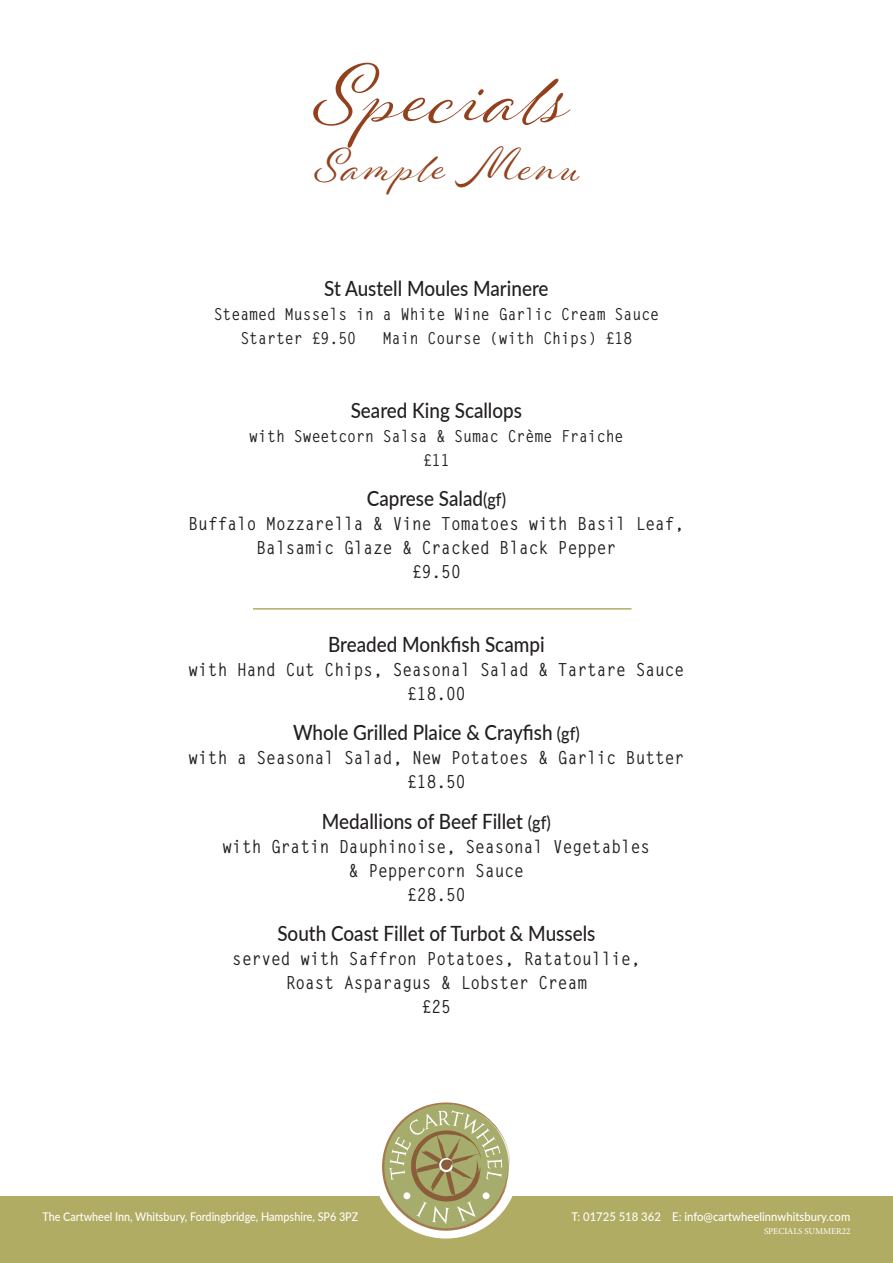
<style>
.page{position:relative;width:893px;height:1263px;background:#fff}
.page>*{position:absolute;margin:0;border:0;box-sizing:border-box;transform-origin:0 0}
.t1{font:81px "Renata";color:#93401c}
.t2{font:45px "Renata";color:#93401c}
.t3{font:500 21px "Lato";color:#231f20;scale:.9 1}
.t4{font:700 18px/24px "Letter Gothic Std";color:#231f20;text-align:center;scale:.9 1}
.t5{font:700 16.5px/24px "Letter Gothic Std";color:#231f20;scale:.9 1}
.t6{font:500 12px "Lato";color:#fff;scale:.9 1}
.t7{font:500 12px "Lato";color:#fff;scale:.94 1}
.t8{font:9px "Minion Pro";color:#fff}
.s1{font-size:18px}
</style>
<div class="page">
<div style="left:0;top:1196px;width:893px;height:67px;background:#b1ac63"></div>
<div style="left:373px;top:1095px;width:146px;height:143px;background:#fff;border-radius:50%"></div>
<svg style="left:382px;top:1102px;width:128px;height:129px"></svg>
<hr style="left:253px;top:608px;width:378px;height:2px;background:#b1ac63">
<h1 class="t1" style="left:315px;top:44px;width:256px">Specials</h1>
<h2 class="t2" style="left:316px;top:138px;width:269px">Sample Menu</h2>
<p class="t3" style="left:324px;top:273px;width:251px">St Austell Moules Marinere</p>
<p class="t5" style="left:240px;top:302px;width:467px;text-indent:-27px">Steamed Mussels in a White Wine Garlic Cream Sauce<br>Starter £9.50</p>
<p class="t5" style="left:383px;top:326px;width:279px">Main Course (with Chips) £18</p>
<p class="t3" style="left:351px;top:395px;width:192px">Seared King Scallops</p>
<p class="t5" style="left:249px;top:424px;width:417px;text-align:center">with Sweetcorn Salsa &amp; Sumac Crème Fraiche £11</p>
<p class="t3" style="left:367px;top:483px;width:156px">Caprese Salad<span class="s1">(gf)</span></p>
<p class="t4" style="left:189px;top:512px;width:552px">Buffalo Mozzarella &amp; Vine Tomatoes with Basil Leaf,<br>Balsamic Glaze &amp; Cracked Black Pepper<br>£9.50</p>
<p class="t3" style="left:328px;top:629px;width:242px">Breaded Monkfish Scampi</p>
<p class="t4" style="left:189px;top:657px;width:552px">with Hand Cut Chips, Seasonal Salad &amp; Tartare Sauce £18.00</p>
<p class="t3" style="left:293px;top:717px;width:320px">Whole Grilled Plaice &amp; Crayfish <span class="s1">(gf)</span></p>
<p class="t4" style="left:189px;top:746px;width:552px">with a Seasonal Salad, New Potatoes &amp; Garlic Butter £18.50</p>
<p class="t3" style="left:322px;top:806px;width:256px">Medallions of Beef Fillet <span class="s1">(gf)</span></p>
<p class="t4" style="left:223px;top:834px;width:477px">with Gratin Dauphinoise, Seasonal Vegetables &amp; Peppercorn Sauce<br>£28.50</p>
<p class="t3" style="left:277px;top:918px;width:355px">South Coast Fillet of Turbot &amp; Mussels</p>
<p class="t4" style="left:232px;top:947px;width:455px">served with Saffron Potatoes, Ratatoullie,<br>Roast Asparagus &amp; Lobster Cream<br>£25</p>
<p class="t6" style="left:43px;top:1208px;width:352px">The Cartwheel Inn, Whitsbury, Fordingbridge, Hampshire, SP6 3PZ</p>
<p class="t7" style="left:571px;top:1208px;width:298px">T: 01725 518 362 E: info@cartwheelinnwhitsbury.com</p>
<p class="t8" style="left:764px;top:1225px;width:88px">SPECIALS SUMMER22</p>
</div>
